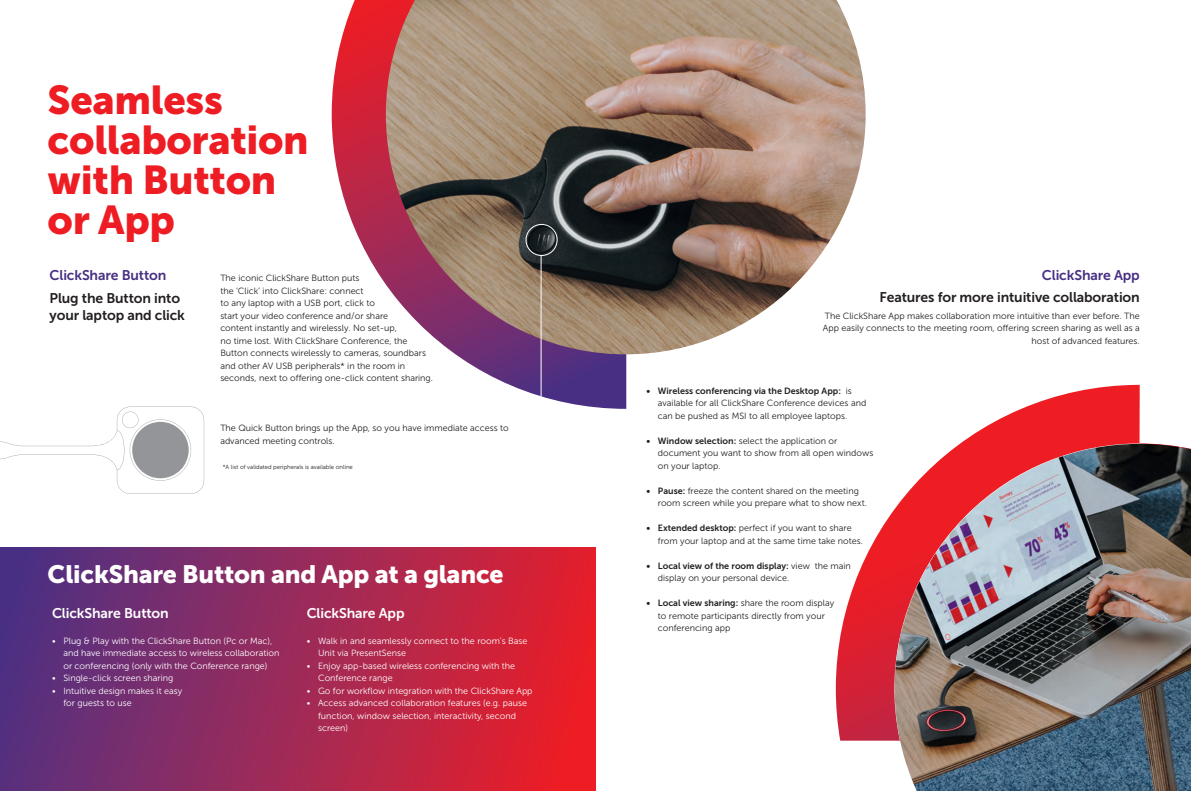
<style>
.page{position:relative;width:1191px;height:791px;background:#fff}
.page>*{position:absolute;margin:0;border:0;box-sizing:border-box;transform-origin:0 0}
.t1{font:40px/40px "Museo Sans 900";letter-spacing:-.01em;color:#ee1d23}
.t2{font:25px "Museo Sans 900";letter-spacing:-.01em;color:#fff}
.t3{font:14px/16.8px "Museo Sans 700";letter-spacing:-.01em;color:#231f20}
.t4{font:14px "Museo Sans 700";letter-spacing:-.01em;color:#482f83}
.t5{font:14px "Museo Sans 700";letter-spacing:-.01em;color:#fff}
.t6{font:9px/12.5px "Museo Sans 300";color:#231f20}
.t7{font:9px/12.5px "Museo Sans 300";color:#fff}
.t8{font:9px "Museo Sans 700";color:#231f20}
.t9{font:6px "Museo Sans 300";color:#231f20}
.s1{font-family:"Museo Sans 300"}
.s2{font-family:"Museo Sans 700"}
</style>
<div class="page">
<svg style="left:332px;top:0;width:294px;height:409px"></svg>
<img style="left:386px;top:0;width:479px;height:354px">
<div style="left:0;top:548px;width:595px;height:243px;background:linear-gradient(to right,#4f3285,#ec1f28)"></div>
<svg style="left:836px;top:385px;width:303px;height:356px"></svg>
<img style="left:894px;top:444px;width:297px;height:347px">
<hr style="left:540px;top:256px;width:1px;height:145px;background:#fff">
<div style="left:525px;top:224px;width:32px;height:32px;border:1px solid #fff;border-radius:50%"></div>
<svg style="left:0;top:407px;width:204px;height:87px"></svg>
<h1 class="t1" style="left:48px;top:79px;width:262px">Seamless collaboration with Button or App</h1>
<h3 class="t4" style="left:50px;top:268px;width:118px">ClickShare Button</h3>
<h3 class="t3" style="left:50px;top:289px;width:137px">Plug the Button into your laptop and click</h3>
<p class="t6" style="left:220px;top:272px;width:214px">The iconic ClickShare Button puts<br>the ‘Click’ into ClickShare: connect<br>to any laptop with a USB port, click to<br>start your video conference and/or share<br>content instantly and wirelessly. No set-up,<br>no time lost. With ClickShare Conference, the Button connects wirelessly to cameras, soundbars and other AV USB peripherals* in the room in seconds, next to offering one-click content sharing.</p>
<p class="t6" style="left:220px;top:422px;width:290px">The Quick Button brings up the App, so you have immediate access to advanced meeting controls.</p>
<p class="t9" style="left:223px;top:464px;width:132px">*A list of validated peripherals is available online</p>
<h2 class="t2" style="left:48px;top:560px;width:457px">ClickShare Button and App at a glance</h2>
<h3 class="t5" style="left:52px;top:606px;width:118px">ClickShare Button</h3>
<p class="t7" style="left:63px;top:635px;width:217px;text-indent:-11px">• Plug &amp; Play with the ClickShare Button (Pc or Mac), and have immediate access to wireless collaboration or conferencing (only with the Conference range)</p>
<p class="t7" style="left:52px;top:672px;width:123px">• Single-click screen sharing</p>
<p class="t7" style="left:63px;top:685px;width:120px;text-indent:-11px">• Intuitive design makes it easy for guests to use</p>
<h3 class="t5" style="left:307px;top:606px;width:99px">ClickShare App</h3>
<p class="t7" style="left:318px;top:635px;width:211px;text-indent:-11px">• Walk in and seamlessly connect to the room’s Base<br>Unit via PresentSense</p>
<p class="t7" style="left:318px;top:660px;width:199px;text-indent:-11px">• Enjoy app-based wireless conferencing with the<br>Conference range</p>
<p class="t7" style="left:307px;top:685px;width:227px">• Go for workflow integration with the ClickShare App</p>
<p class="t7" style="left:318px;top:697px;width:210px;text-indent:-11px">• Access advanced collaboration features (e.g. pause function, window selection, interactivity, second screen)</p>
<h3 class="t4" style="left:1042px;top:267px;width:99px">ClickShare App</h3>
<h3 class="t3" style="left:879px;top:289px;width:262px">Features for more intuitive collaboration</h3>
<p class="t6" style="left:823px;top:310px;width:318px;text-align:right">The ClickShare App makes collaboration more intuitive than ever before. The<br>App easily connects to the meeting room, offering screen sharing as well as a host of advanced features.</p>
<p class="t8" style="left:646px;top:386px;width:207px">• Wireless conferencing via the Desktop App: <span class="s1">is</span></p>
<p class="t6" style="left:658px;top:397px;width:210px">available for all ClickShare Conference devices and can be pushed as MSI to all employee laptops.</p>
<p class="t6" style="left:658px;top:435px;width:217px;text-indent:-11px"><span class="s2">• Window selection:</span> select the application or document you want to show from all open windows on your laptop.</p>
<p class="t6" style="left:658px;top:485px;width:211px;text-indent:-11px"><span class="s2">• Pause:</span> freeze the content shared on the meeting room screen while you prepare what to show next.</p>
<p class="t6" style="left:658px;top:522px;width:207px;text-indent:-11px"><span class="s2">• Extended desktop:</span> perfect if you want to share from your laptop and at the same time take notes.</p>
<p class="t8" style="left:646px;top:561px;width:206px">• Local view of the room display: <span class="s1">view the main</span></p>
<p class="t6" style="left:658px;top:572px;width:133px">display on your personal device.</p>
<p class="t6" style="left:658px;top:597px;width:178px;text-indent:-11px"><span class="s2">• Local view sharing:</span> share the room display to remote participants directly from your conferencing app</p>
</div>
